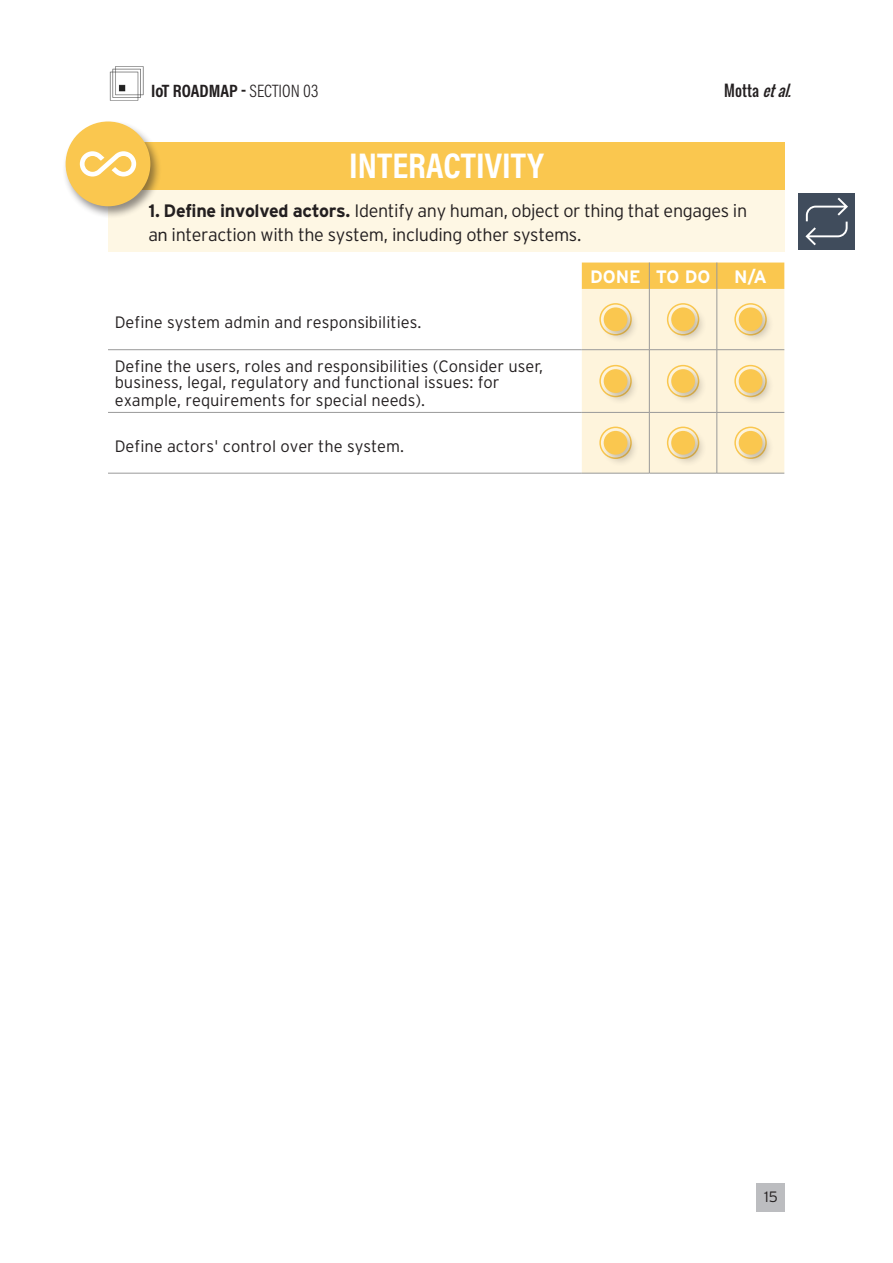
<style>
.page{position:relative;width:893px;height:1263px;background:#fff}
.page>*{position:absolute;margin:0;border:0;box-sizing:border-box;transform-origin:0 0}
.t1{font:700 36px "Acumin Pro Cond";color:#fff}
.Question{font:300 18px/23.9px "Interstate";letter-spacing:-.02em;color:#231f20}
.t2{font:700 18px "Acumin Pro Cond";color:#231f20}
.Table_Title{font:700 18px "Interstate";color:#fff}
.Table_text{font:300 16.5px/15.6px "Interstate";color:#231f20}
.t3{font:15px "Oswald";color:#231f20}
.t4{font:300 15px "Interstate";color:#231f20}
.s1{font-weight:300}
.s2{font-style:italic}
.s3{font-weight:700}
.s4{font-family:"Helvetica Neue";font-weight:400;font-size:17.55px}
.s5{font-family:"Helvetica Neue";font-weight:400}
</style>
<div class="page">
<div style="left:757px;top:1183px;width:28px;height:28px;background:#bcbdc0"></div>
<img style="left:109px;top:66px;width:35px;height:35px">
<div style="left:108px;top:174px;width:677px;height:78px;background:#fef7e4"></div>
<div style="left:108px;top:142px;width:677px;height:47px;background:#fac74f"></div>
<svg style="left:582px;top:263px;width:202px;height:210px;background:#fceac1"></svg>
<hr style="left:649px;top:289px;width:1px;height:60px;background:#999">
<hr style="left:717px;top:289px;width:1px;height:60px;background:#999">
<hr style="left:649px;top:350px;width:1px;height:62px;background:#999">
<hr style="left:717px;top:350px;width:1px;height:62px;background:#999">
<hr style="left:649px;top:413px;width:1px;height:60px;background:#999">
<hr style="left:717px;top:413px;width:1px;height:60px;background:#999">
<hr style="left:108px;top:349px;width:474px;height:1px;background:#999">
<hr style="left:582px;top:349px;width:67px;height:1px;background:#999">
<hr style="left:649px;top:349px;width:68px;height:1px;background:#999">
<hr style="left:717px;top:349px;width:67px;height:1px;background:#999">
<hr style="left:108px;top:412px;width:474px;height:1px;background:#999">
<hr style="left:582px;top:412px;width:67px;height:1px;background:#999">
<hr style="left:649px;top:412px;width:68px;height:1px;background:#999">
<hr style="left:717px;top:412px;width:67px;height:1px;background:#999">
<hr style="left:108px;top:473px;width:474px;height:1px;background:#999">
<hr style="left:582px;top:473px;width:67px;height:1px;background:#999">
<hr style="left:649px;top:473px;width:68px;height:1px;background:#999">
<hr style="left:717px;top:473px;width:67px;height:1px;background:#999">
<div style="left:599px;top:303px;width:33px;height:32px;border:2px solid #fac74f;border-radius:50%"></div>
<div style="left:601px;top:305px;width:38px;height:38px;background:#231f20;opacity:.25"></div>
<div style="left:604px;top:307px;width:23px;height:24px;background:#fac74f;border-radius:50%"></div>
<div style="left:667px;top:303px;width:32px;height:32px;border:2px solid #fac74f;border-radius:50%"></div>
<div style="left:669px;top:305px;width:38px;height:38px;background:#231f20;opacity:.25"></div>
<div style="left:671px;top:307px;width:24px;height:24px;background:#fac74f;border-radius:50%"></div>
<div style="left:734px;top:303px;width:33px;height:32px;border:2px solid #fac74f;border-radius:50%"></div>
<div style="left:736px;top:305px;width:38px;height:38px;background:#231f20;opacity:.25"></div>
<div style="left:739px;top:307px;width:23px;height:24px;background:#fac74f;border-radius:50%"></div>
<div style="left:599px;top:365px;width:33px;height:32px;border:2px solid #fac74f;border-radius:50%"></div>
<div style="left:601px;top:367px;width:38px;height:38px;background:#231f20;opacity:.25"></div>
<div style="left:604px;top:369px;width:23px;height:24px;background:#fac74f;border-radius:50%"></div>
<div style="left:667px;top:365px;width:32px;height:32px;border:2px solid #fac74f;border-radius:50%"></div>
<div style="left:669px;top:367px;width:38px;height:38px;background:#231f20;opacity:.25"></div>
<div style="left:671px;top:369px;width:24px;height:24px;background:#fac74f;border-radius:50%"></div>
<div style="left:734px;top:365px;width:33px;height:32px;border:2px solid #fac74f;border-radius:50%"></div>
<div style="left:736px;top:367px;width:38px;height:38px;background:#231f20;opacity:.25"></div>
<div style="left:739px;top:369px;width:23px;height:24px;background:#fac74f;border-radius:50%"></div>
<div style="left:599px;top:427px;width:33px;height:32px;border:2px solid #fac74f;border-radius:50%"></div>
<div style="left:601px;top:428px;width:38px;height:39px;background:#231f20;opacity:.25"></div>
<div style="left:604px;top:431px;width:23px;height:24px;background:#fac74f;border-radius:50%"></div>
<div style="left:667px;top:427px;width:32px;height:32px;border:2px solid #fac74f;border-radius:50%"></div>
<div style="left:669px;top:428px;width:38px;height:39px;background:#231f20;opacity:.25"></div>
<div style="left:671px;top:431px;width:24px;height:24px;background:#fac74f;border-radius:50%"></div>
<div style="left:734px;top:427px;width:33px;height:32px;border:2px solid #fac74f;border-radius:50%"></div>
<div style="left:736px;top:428px;width:38px;height:39px;background:#231f20;opacity:.25"></div>
<div style="left:739px;top:431px;width:23px;height:24px;background:#fac74f;border-radius:50%"></div>
<div style="left:62px;top:120px;width:100px;height:100px;background:#231f20;opacity:.5"></div>
<div style="left:66px;top:122px;width:84px;height:84px;background:#fac74f;border-radius:50%"></div>
<svg style="left:80px;top:151px;width:56px;height:26px"></svg>
<div style="left:799px;top:193px;width:56px;height:57px;background:#404c5c"></div>
<svg style="left:805px;top:198px;width:43px;height:47px"></svg>
<p class="t2" style="left:151px;top:79px;width:169px">IoT ROADMAP - <span class="s1">SECTION 03</span></p>
<p class="t3" style="left:724px;top:79px;width:74px">Motta <span class="s2">etal.</span></p>
<h2 class="t1" style="left:349px;top:142px;width:196px">INTERACTIVITY</h2>
<p class="Question" style="left:148px;top:198px;width:600px"><span class="s3">1. Define involved actors.</span> Identify any human, object or thing that engages in a<span class="s4">n</span> interaction with the system, including other systems.</p>
<p class="Table_Title" style="left:590px;top:267px;width:52px">DONE</p>
<p class="Table_Title" style="left:656px;top:267px;width:56px">TO DO</p>
<p class="Table_Title" style="left:734px;top:267px;width:34px">N/A</p>
<p class="Table_text" style="left:115px;top:315px;width:308px">Define system admin and respons<span class="s5">i</span>bilities.</p>
<p class="Table_text" style="left:115px;top:358px;width:430px">Define the users, roles and respons<span class="s5">i</span>bilities (Consider user, business, legal, regulatory and functional issues: for</p>
<p class="Table_text" style="left:115px;top:392px;width:312px">example, requirements for special needs).</p>
<p class="Table_text" style="left:115px;top:438px;width:291px">Define actors<span class="s5">'</span> control over the system.</p>
<p class="t4" style="left:764px;top:1188px;width:15px">15</p>
</div>
